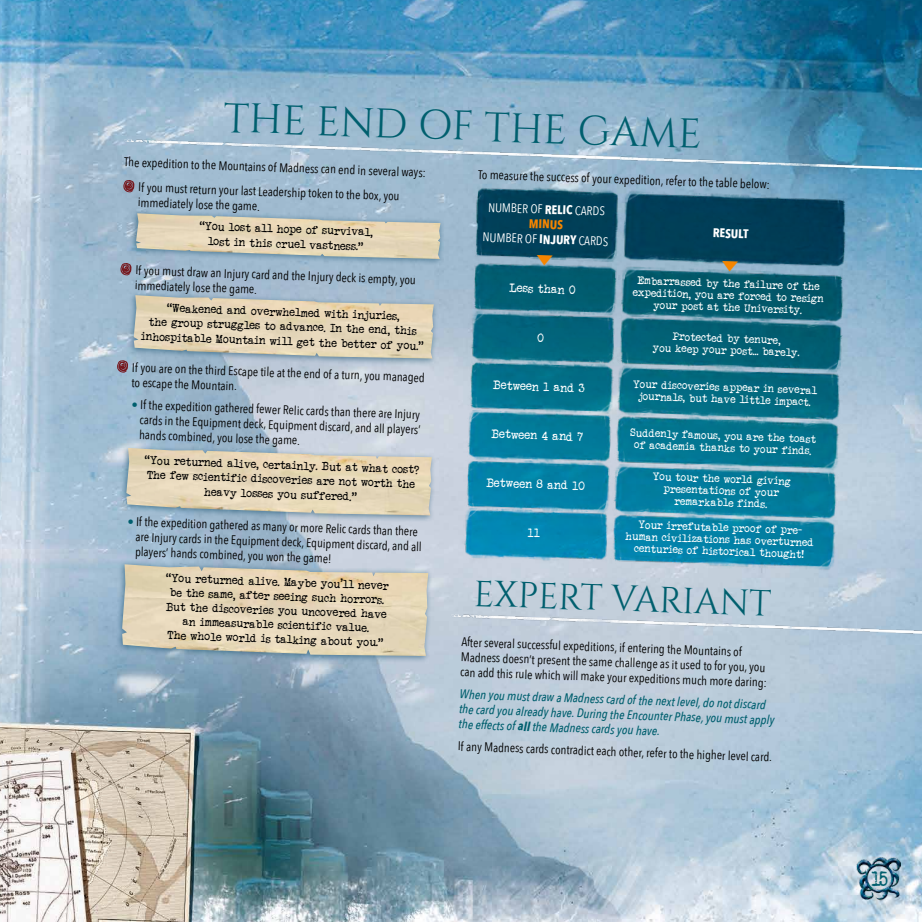
<style>
.page{position:relative;width:922px;height:922px;background:#fff}
.page>*{position:absolute;margin:0;border:0;box-sizing:border-box;transform-origin:0 0}
.t1{font:41.25px "Cinzel";color:#005f6e}
.t2{font:36.25px "Cinzel";color:#005f6e}
.t3{font:21.25px "Veteran Typewriter";color:#005f6e;scale:.9 1}
.t4{font:12.5px/15px "Avenir Next Condensed";color:#000}
.t5{font:italic 500 12.5px/15px "Avenir Next Condensed";color:#005f6e}
.t6{font:12.5px "Veteran Typewriter";color:#fff}
.t7{font:12.5px/15px "Avenir Next Condensed";color:#fff;text-align:center}
.t8{font:700 12.5px "Avenir Next Condensed";color:#fff}
.t9{font:11.88px/14.6px "Veteran Typewriter";color:#000;text-align:center}
.t10{font:11.25px/11.9px "Veteran Typewriter";color:#fff;text-align:center}
.s1{color:#005f6e}
.s2{font-weight:700}
.s3{font-weight:700;color:#f58500}
</style>
<div class="page">
<img style="left:0;top:0;width:921px;height:921px">
<img style="left:447px;top:175px;width:415px;height:403px">
<img style="left:108px;top:139px;width:813px;height:36px">
<img style="left:434px;top:614px;width:487px;height:35px">
<img style="left:856px;top:856px;width:44px;height:44px">
<div style="left:129px;top:209px;width:316px;height:57px;background:#004060;opacity:.5"></div>
<img style="left:136px;top:213px;width:304px;height:46px">
<div style="left:127px;top:291px;width:311px;height:74px;background:#004060;opacity:.5"></div>
<img style="left:134px;top:295px;width:299px;height:63px">
<div style="left:119px;top:443px;width:317px;height:79px;background:#004060;opacity:.5"></div>
<img style="left:126px;top:448px;width:306px;height:67px">
<div style="left:115px;top:559px;width:318px;height:104px;background:#004060;opacity:.5"></div>
<img style="left:122px;top:564px;width:306px;height:91px">
<svg style="left:123px;top:180px;width:11px;height:12px"></svg>
<svg style="left:120px;top:263px;width:11px;height:12px"></svg>
<svg style="left:117px;top:360px;width:11px;height:12px"></svg>
<svg style="left:537px;top:333px;width:6px;height:9px"></svg>
<svg style="left:527px;top:528px;width:13px;height:9px"></svg>
<svg style="left:536px;top:254px;width:16px;height:11px"></svg>
<svg style="left:722px;top:261px;width:16px;height:11px"></svg>
<h1 class="t1" style="left:224px;top:94px;width:480px;rotate:2deg">THE END OF THE GAME</h1>
<p class="t4" style="left:140px;top:149px;width:288px;line-height:24.6px;text-indent:-15px;rotate:2deg">The expedition to the Mountains of Madness can end in several ways:<br>If you must return your last Leadership token to the box, you</p>
<p class="t4" style="left:138px;top:194px;width:124px;rotate:2deg">immediately lose the game.</p>
<p class="t9" style="left:200px;top:218px;width:175px;line-height:15px;rotate:2deg">“You lost all hope of survival, lost in this cruel vastness.”</p>
<p class="t4" style="left:136px;top:262px;width:282px;rotate:2deg">If you must draw an Injury card and the Injury deck is empty, you immediately lose the game.</p>
<p class="t9" style="left:142px;top:299px;width:284px;rotate:2deg">“Weakened and overwhelmed with injuries,<br>the group struggles to advance. In the end, this inhospitable Mountain will get the better of you.”</p>
<p class="t4" style="left:132px;top:359px;width:294px;rotate:2deg">If you are on the third Escape tile at the end of a turn, you managed to escape the Mountain.</p>
<p class="t4" style="left:140px;top:396px;width:282px;text-align:justify;text-indent:-9px;rotate:2deg"><span class="s1">•</span> If the expedition gathered fewer Relic cards than there are Injury cards in the Equipment deck, Equipment discard, and all players’ hands combined, you lose the game.</p>
<p class="t9" style="left:145px;top:452px;width:275px;rotate:2deg">“You returned alive, certainly. But at what cost?<br>The few scientific discoveries are not worth the heavy losses you suffered.”</p>
<p class="t4" style="left:136px;top:513px;width:287px;text-indent:-9px;rotate:2deg"><span class="s1">•</span> If the expedition gathered as many or more Relic cards than there are Injury cards in the Equipment deck, Equipment discard, and all players’ hands combined, you won the game!</p>
<p class="t9" style="left:166px;top:570px;width:224px;line-height:14.2px;rotate:2deg">“You returned alive. Maybe you’ll never be the same, after seeing such horrors.<br>But the discoveries you uncovered have an immeasurable scientific value.<br>The whole world is talking about you.”</p>
<p class="t4" style="left:478px;top:166px;width:293px;rotate:2deg">To measure the success of your expedition, refer to the table below:</p>
<p class="t7" style="left:484px;top:199px;width:127px;rotate:2deg">NUMBER OF <span class="s2">RELIC</span> CARDS<br><span class="s3">MINUS<br></span>NUMBER OF <span class="s2">INJURY</span> CARDS</p>
<p class="t8" style="left:713px;top:225px;width:37px;rotate:2deg">RESULT</p>
<p class="t10" style="left:633px;top:274px;width:192px;rotate:2deg">Embarrassed by the failure of the expedition, you are forced to resign your post at the University.</p>
<p class="t6" style="left:509px;top:280px;width:68px;rotate:2deg">Less than 0</p>
<p class="t10" style="left:653px;top:329px;width:148px;rotate:2deg">Protected by tenure,<br>you keep your post... barely.</p>
<p class="t6" style="left:493px;top:377px;width:93px;rotate:2deg">Between 1 and 3</p>
<p class="t10" style="left:633px;top:377px;width:185px;rotate:2deg">Your discoveries appear in several journals, but have little impact.</p>
<p class="t6" style="left:492px;top:426px;width:93px;rotate:2deg">Between 4 and 7</p>
<p class="t10" style="left:630px;top:426px;width:187px;rotate:2deg">Suddenly famous, you are the toast of academia thanks to your finds.</p>
<p class="t6" style="left:486px;top:475px;width:100px;rotate:2deg">Between 8 and 10</p>
<p class="t10" style="left:653px;top:470px;width:140px;rotate:2deg">You tour the world giving presentations of your remarkable finds.</p>
<p class="t10" style="left:626px;top:518px;width:190px;rotate:2deg">Your irrefutable proof of pre&shy;human civilizations has overturned centuries of historical thought!</p>
<h2 class="t2" style="left:474px;top:572px;width:299px;rotate:2deg">EXPERT VARIANT</h2>
<p class="t4" style="left:461px;top:633px;width:308px;rotate:2deg">After several successful expeditions, if entering the Mountains of<br>Madness doesn’t present the same challenge as it used to for you, you can add this rule which will make your expeditions much more daring:</p>
<p class="t5" style="left:460px;top:686px;width:317px;rotate:2deg">When you must draw a Madness card of the next level, do not discard the card you already have. During the Encounter Phase, you must apply the effects of <span class="s2">all</span> the Madness cards you have.</p>
<p class="t4" style="left:458px;top:737px;width:316px;rotate:2deg">If any Madness cards contradict each other, refer to the higher level card.</p>
<h3 class="t3" style="left:871px;top:865px;width:20px">15</h3>
</div>
